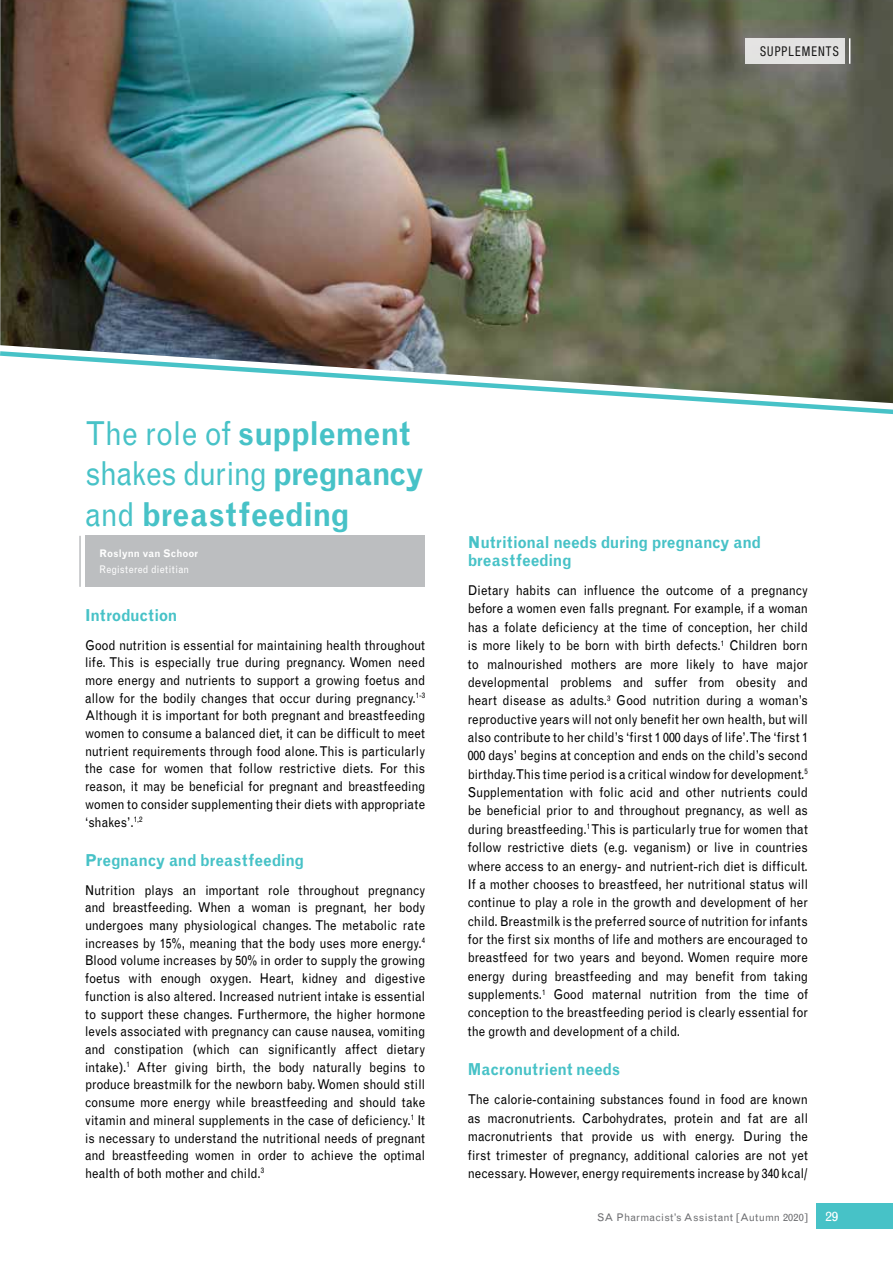
<style>
.page{position:relative;width:893px;height:1263px;background:#fff}
.page>*{position:absolute;margin:0;border:0;box-sizing:border-box;transform-origin:0 0}
.t1{font:700 33px/40.5px "Grotesque";letter-spacing:-.015em;color:#47c2c7;scale:.9 1}
.t2{font:700 16.5px/18.3px "Grotesque";color:#47c2c7;scale:.9 1}
.t3{font:13.5px/18.3px "Grotesque";color:#000;text-align:justify;scale:.9 1}
.t4{font:condensed 13.5px "Helvetica Neue LT Std";letter-spacing:.09em;color:#000;scale:.9 1}
.t5{font:13.5px "Grotesque";color:#fff}
.t6{font:10.5px "Grotesque";letter-spacing:.02em;color:#6d6e71}
.t7{font:10.5px "Grotesque";letter-spacing:.025em;color:#fff;scale:.9 1}
.t8{font:700 10.5px "Grotesque";letter-spacing:-.005em;color:#fff;scale:.9 1}
.s1{font-weight:400}
</style>
<div class="page">
<img style="left:0;top:0;width:893px;height:349px">
<svg style="left:849px;top:38px;width:1px;height:26px"></svg>
<svg style="left:0;top:349px;width:893px;height:65px"></svg>
<div style="left:816px;top:1203px;width:77px;height:26px;background:#47c2c7"></div>
<div style="left:746px;top:38px;width:99px;height:26px;background:#e4e3e2"></div>
<hr style="left:79px;top:536px;width:2px;height:51px;background:#bcbec0">
<div style="left:85px;top:536px;width:339px;height:51px;background:#bcbec0"></div>
<p class="t4" style="left:760px;top:43px;width:89px">SUPPLEMENTS</p>
<h1 class="t1" style="left:85px;top:413px;width:378px"><span class="s1">The role of</span> supplement <span class="s1">shakes during</span> pregnancy <span class="s1">and</span> breastfeeding</h1>
<p class="t8" style="left:100px;top:547px;width:111px">Roslynn van Schoor</p>
<p class="t7" style="left:100px;top:564px;width:101px">Registered dietitian</p>
<p class="t2" style="left:85px;top:606px;width:104px">Introduction</p>
<p class="t3" style="left:85px;top:636px;width:379px;line-height:17.7px">Good nutrition is essential for maintaining health throughout life. This is especially true during pregnancy. Women need more energy and nutrients to support a growing foetus and allow for the bodily changes that occur during pregnancy.<sup>1-3<br></sup>Although it is important for both pregnant and breastfeeding women to consume a balanced diet, it can be difficult to meet nutrient requirements through food alone. This is particularly the case for women that follow restrictive diets. For this reason, it may be beneficial for pregnant and breastfeeding women to consider supplementing their diets with appropriate ‘shakes’.<sup>1,2</sup></p>
<p class="t2" style="left:85px;top:851px;width:245px">Pregnancy and breastfeeding</p>
<p class="t3" style="left:85px;top:881px;width:379px;line-height:17.7px">Nutrition plays an important role throughout pregnancy and breastfeeding. When a woman is pregnant, her body undergoes many physiological changes. The metabolic rate increases by 15%, meaning that the body uses more energy.<sup>4<br></sup>Blood volume increases by 50% in order to supply the growing foetus with enough oxygen. Heart, kidney and digestive function is also altered. Increased nutrient intake is essential to support these changes. Furthermore, the higher hormone levels associated with pregnancy can cause nausea, vomiting and constipation (which can significantly affect dietary intake).<sup>1</sup> After giving birth, the body naturally begins to produce breastmilk for the newborn baby. Women should still consume more energy while breastfeeding and should take vitamin and mineral supplements in the case of deficiency.<sup>1</sup> It is necessary to understand the nutritional needs of pregnant and breastfeeding women in order to achieve the optimal health of both mother and child.<sup>3</sup></p>
<p class="t2" style="left:468px;top:533px;width:327px">Nutritional needs during pregnancy and breastfeeding</p>
<p class="t3" style="left:468px;top:581px;width:380px">Dietary habits can influence the outcome of a pregnancy before a women even falls pregnant. For example, if a woman has a folate deficiency at the time of conception, her child is more likely to be born with birth defects.<sup>1</sup> Children born to malnourished mothers are more likely to have major developmental problems and suffer from obesity and heart disease as adults.<sup>3</sup> Good nutrition during a woman’s reproductive years will not only benefit her own health, but will also contribute to her child’s ‘first 1 000 days of life’. The ‘first 1<br>000 days’ begins at conception and ends on the child’s second birthday. This time period is a critical window for development.<sup>5<br></sup>Supplementation with folic acid and other nutrients could be beneficial prior to and throughout pregnancy, as well as during breastfeeding.<sup>1</sup> This is particularly true for women that follow restrictive diets (e.g. veganism) or live in countries where access to an energy- and nutrient-rich diet is difficult.<br>If a mother chooses to breastfeed, her nutritional status will continue to play a role in the growth and development of her child. Breastmilk is the preferred source of nutrition for infants for the first six months of life and mothers are encouraged to breastfeed for two years and beyond. Women require more energy during breastfeeding and may benefit from taking supplements.<sup>1</sup> Good maternal nutrition from the time of conception to the breastfeeding period is clearly essential for the growth and development of a child.</p>
<p class="t2" style="left:468px;top:1061px;width:171px">Macronutrient needs</p>
<p class="t3" style="left:468px;top:1091px;width:379px">The calorie-containing substances found in food are known as macronutrients. Carbohydrates, protein and fat are all macronutrients that provide us with energy. During the first trimester of pregnancy, additional calories are not yet necessary. However, energy requirements increase by 340 kcal/</p>
<p class="t6" style="left:597px;top:1211px;width:212px">SA Pharmacist’s Assistant [Autumn 2020]</p>
<p class="t5" style="left:825px;top:1208px;width:14px">29</p>
</div>
